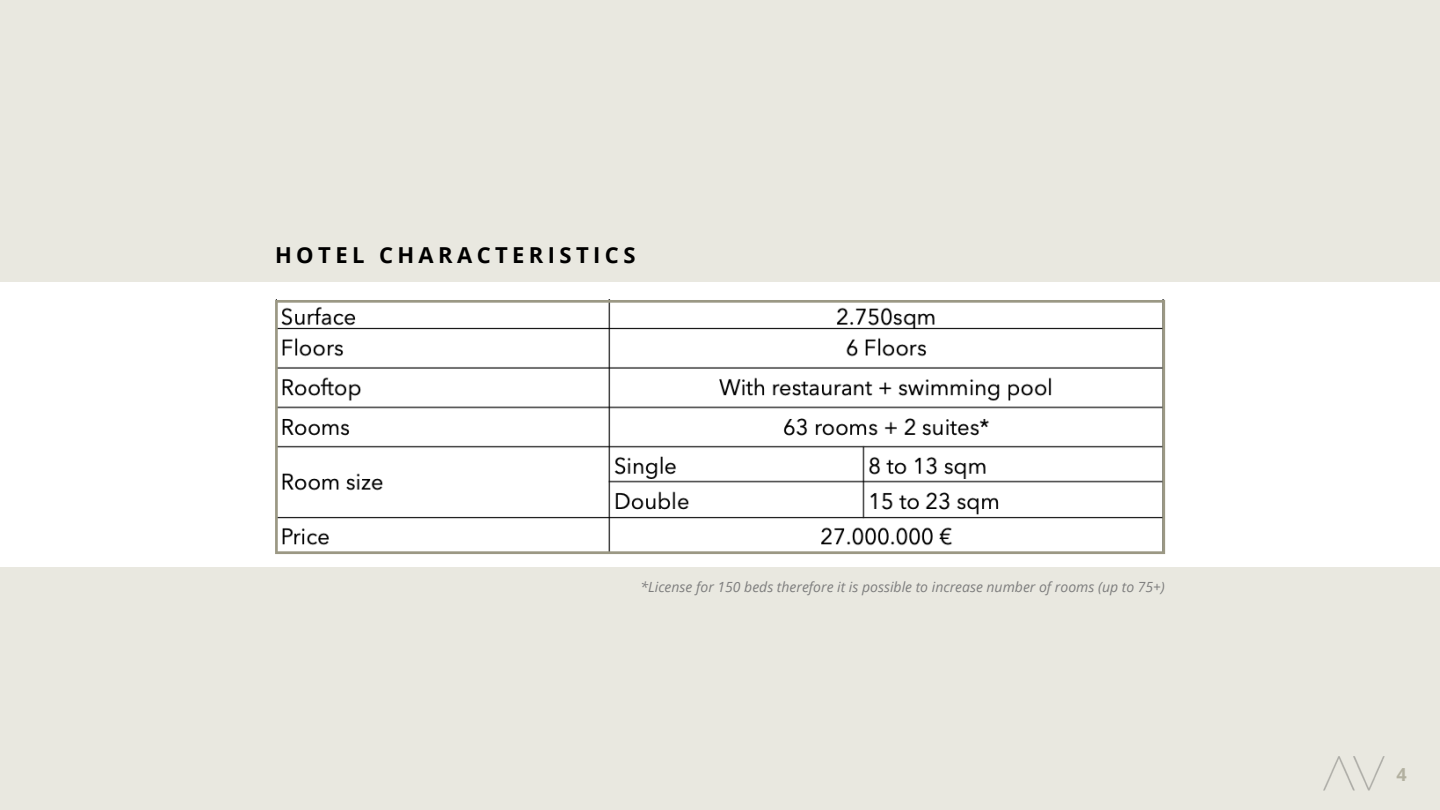
<style>
.page{position:relative;width:1440px;height:810px;background:#e9e8e0}
.page>*{position:absolute;margin:0;border:0;box-sizing:border-box;transform-origin:0 0}
.t1{font:700 22px "Open Sans";letter-spacing:.2em;color:#000}
.t2{font:700 18px "Open Sans";color:#9b9884}
.t3{font:italic 14px "Open Sans";color:#7e7e7e}
</style>
<div class="page">
<img style="left:1324px;top:756px;width:61px;height:35px">
<div style="left:0;top:283px;width:1439px;height:284px;background:#fff"></div>
<svg style="left:275px;top:300px;width:890px;height:254px"></svg>
<h1 class="t1" style="left:275px;top:239px;width:362px">HOTEL CHARACTERISTICS</h1>
<p class="t3" style="left:640px;top:577px;width:526px">*License for 150 beds therefore it is possible to increase number of rooms (up to 75+)</p>
<p class="t2" style="left:1396px;top:762px;width:12px">4</p>
</div>
